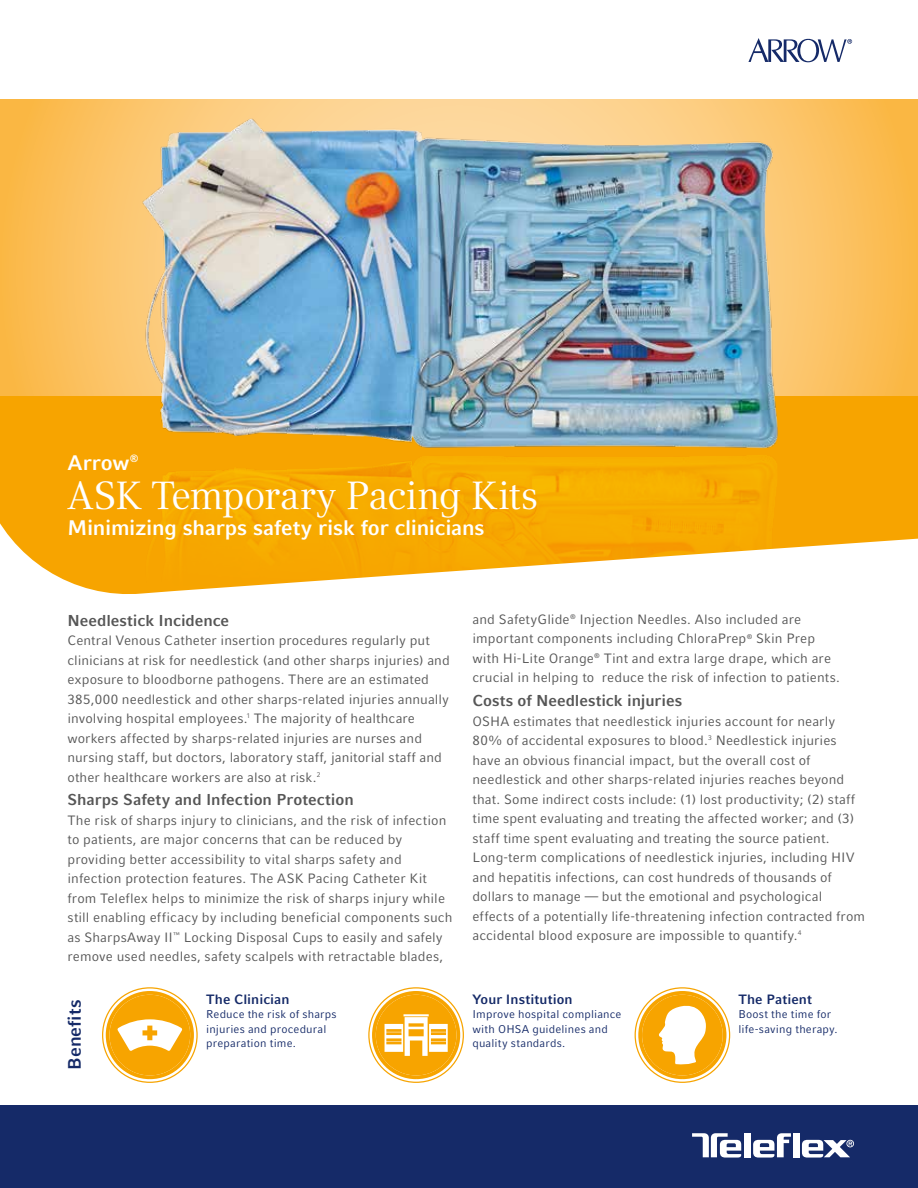
<style>
.page{position:relative;width:918px;height:1188px;background:#fff}
.page>*{position:absolute;margin:0;border:0;box-sizing:border-box;transform-origin:0 0}
.t1{font:39px "Compatil Text LT Pro";letter-spacing:-.02em;color:#fff}
.t2{font:700 21px "Compatil Fact LT Pro";letter-spacing:-.01em;color:#fff}
.t3{font:700 18px "Compatil Fact LT Pro";color:#152a68}
.t4{font:700 15.75px "Compatil Fact LT Pro";color:#565656}
.t5{font:13.5px/19.5px "Compatil Fact LT Pro";letter-spacing:.01em;color:#565656}
.t6{font:700 13.5px "Compatil Fact LT Pro";letter-spacing:.005em;color:#152a68}
.t7{font:11.25px/14.2px "Compatil Fact LT Pro";letter-spacing:.015em;color:#152a68}
</style>
<div class="page">
<svg style="left:0;top:99px;width:918px;height:297px;background:#fbc161"></svg>
<img style="left:138px;top:116px;width:642px;height:293px">
<div style="left:0;top:1105px;width:918px;height:83px;background:#152a68"></div>
<svg style="left:0;top:409px;width:918px;height:185px;background:#eab33b"></svg>
<div style="left:793px;top:1133px;width:6px;height:24px;background:#fff"></div>
<svg style="left:753px;top:1133px;width:38px;height:25px"></svg>
<div style="left:744px;top:1133px;width:7px;height:24px;background:#fff"></div>
<svg style="left:802px;top:1140px;width:52px;height:18px"></svg>
<svg style="left:692px;top:1133px;width:49px;height:25px"></svg>
<svg style="left:748px;top:38px;width:104px;height:25px"></svg>
<div style="left:108px;top:993px;width:84px;height:84px;background:#f7a400;border-radius:50%"></div>
<div style="left:102px;top:987px;width:96px;height:96px;border:8px solid #fff;border-radius:50%"></div>
<div style="left:106px;top:991px;width:88px;height:88px;border:4px solid #f7a400;border-radius:50%"></div>
<svg style="left:118px;top:1019px;width:64px;height:32px"></svg>
<div style="left:640px;top:993px;width:85px;height:84px;background:#f7a400;border-radius:50%"></div>
<div style="left:635px;top:987px;width:95px;height:96px;border:8px solid #fff;border-radius:50%"></div>
<div style="left:638px;top:991px;width:88px;height:88px;border:4px solid #f7a400;border-radius:50%"></div>
<svg style="left:659px;top:1005px;width:47px;height:60px"></svg>
<div style="left:374px;top:993px;width:84px;height:84px;background:#f7a400;border-radius:50%"></div>
<div style="left:368px;top:987px;width:96px;height:96px;border:8px solid #fff;border-radius:50%"></div>
<div style="left:372px;top:991px;width:88px;height:88px;border:4px solid #f7a400;border-radius:50%"></div>
<svg style="left:385px;top:1014px;width:63px;height:42px"></svg>
<h2 class="t2" style="left:68px;top:450px;width:72px">Arrow<sup>®</sup></h2>
<h1 class="t1" style="left:68px;top:472px;width:472px">ASK Temporary Pacing Kits</h1>
<h2 class="t2" style="left:68px;top:515px;width:419px">Minimizing sharps safety risk for clinicians</h2>
<p class="t4" style="left:68px;top:611px;width:163px">Needlestick Incidence</p>
<p class="t5" style="left:67px;top:631px;width:384px">Central Venous Catheter insertion procedures regularly put clinicians at risk for needlestick (and other sharps injuries) and exposure to bloodborne pathogens. There are an estimated 385,000 needlestick and other sharps-related injuries annually involving hospital employees.<sup>1</sup> The majority of healthcare workers affected by sharps-related injuries are nurses and nursing staff, but doctors, laboratory staff, janitorial staff and other healthcare workers are also at risk.<sup>2</sup></p>
<p class="t4" style="left:68px;top:791px;width:288px">Sharps Safety and Infection Protection</p>
<p class="t5" style="left:67px;top:810px;width:386px">The risk of sharps injury to clinicians, and the risk of infection to patients, are major concerns that can be reduced by providing better accessibility to vital sharps safety and infection protection features. The ASK Pacing Catheter Kit from Teleflex helps to minimize the risk of sharps injury while still enabling efficacy by including beneficial components such as SharpsAway II<sup>™</sup> Locking Disposal Cups to easily and safely remove used needles, safety scalpels with retractable blades,</p>
<h3 class="t3" style="left:64px;top:1070px;width:71px;rotate:-90deg">Benefits</h3>
<p class="t6" style="left:206px;top:991px;width:85px">The Clinician</p>
<p class="t7" style="left:206px;top:1007px;width:132px">Reduce the risk of sharps injuries and procedural preparation time.</p>
<p class="t5" style="left:472px;top:610px;width:369px">and SafetyGlide<sup>®</sup> Injection Needles. Also included are important components including ChloraPrep<sup>®</sup> Skin Prep with Hi-Lite Orange<sup>®</sup> Tint and extra large drape, which are crucial in helping to reduce the risk of infection to patients.</p>
<p class="t4" style="left:472px;top:691px;width:211px">Costs of Needlestick injuries</p>
<p class="t5" style="left:472px;top:711px;width:394px">OSHA estimates that needlestick injuries account for nearly 80% of accidental exposures to blood.<sup>3</sup> Needlestick injuries have an obvious financial impact, but the overall cost of needlestick and other sharps-related injuries reaches beyond that. Some indirect costs include: (1) lost productivity; (2) staff time spent evaluating and treating the affected worker; and (3) staff time spent evaluating and treating the source patient.<br>Long-term complications of needlestick injuries, including HIV and hepatitis infections, can cost hundreds of thousands of dollars to manage — but the emotional and psychological effects of a potentially life-threatening infection contracted from accidental blood exposure are impossible to quantify.<sup>4</sup></p>
<p class="t6" style="left:472px;top:991px;width:102px">Your Institution</p>
<p class="t7" style="left:472px;top:1007px;width:151px">Improve hospital compliance with OHSA guidelines and quality standards.</p>
<p class="t6" style="left:738px;top:991px;width:75px">The Patient</p>
<p class="t7" style="left:738px;top:1007px;width:101px">Boost the time for life-saving therapy.</p>
</div>
